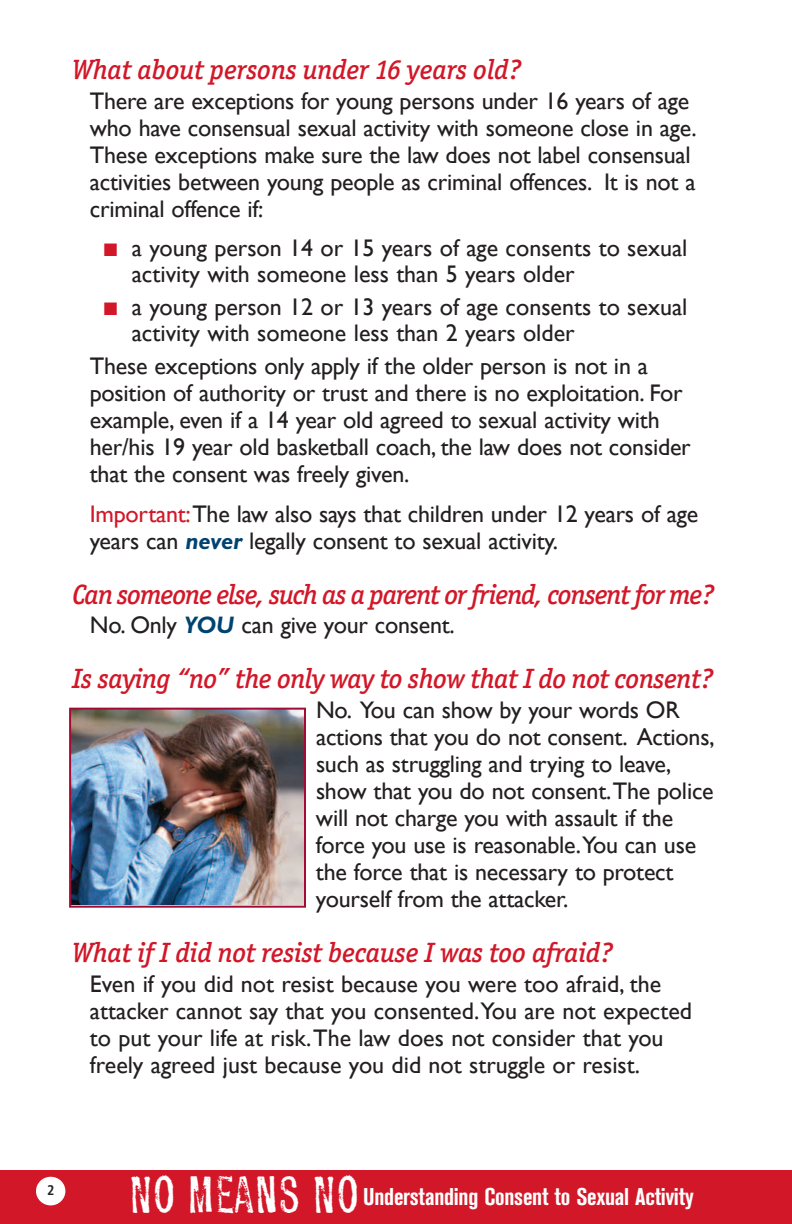
<style>
.page{position:relative;width:792px;height:1224px;background:#fff}
.page>*{position:absolute;margin:0;border:0;box-sizing:border-box;transform-origin:0 0}
.t1{font:italic 500 28px "Officina Ser ITC";letter-spacing:-.01em;color:#d21728}
.t2{font:italic 500 28px "Officina Ser ITC";letter-spacing:-.03em;color:#d21728}
.t3{font:24px/27px "Gill Sans";letter-spacing:-.01em;color:#231f20}
.t4{font:700 condensed 24px "Akzidenz Grotesk BE";letter-spacing:-.01em;color:#fff}
.t5{font:700 condensed 14px "Frutiger";color:#231f20}
.s1{color:#d21728}
.s2{font-weight:700;font-style:italic;color:#004270}
.s3{font-family:"Profumo";font-weight:400;font-stretch:normal;font-size:46px}
</style>
<div class="page">
<div style="left:0;top:1170px;width:792px;height:54px;background:#d21728"></div>
<div style="left:36px;top:1177px;width:29px;height:28px;background:#fff;border-radius:50%"></div>
<img style="left:72px;top:711px;width:231px;height:194px">
<div style="left:69px;top:708px;width:237px;height:200px;border:2px solid #a30a34"></div>
<p class="t1" style="left:72px;top:60px;width:451px">What about persons under 16 years old?</p>
<p class="t3" style="left:90px;top:87px;width:609px">There are exceptions for young persons under 16 years of age who have consensual sexual activity with someone close in age.<br>These exceptions make sure the law does not label consensual activities between young people as criminal offences. It is not a criminal offence if:</p>
<p class="t3" style="left:132px;top:235px;width:557px;line-height:26px;text-indent:-28px"><span class="s1">■</span> a young person 14 or 15 years of age consents to sexual activity with someone less than 5 years older</p>
<p class="t3" style="left:132px;top:293px;width:557px;line-height:26px;text-indent:-28px"><span class="s1">■</span> a young person 12 or 13 years of age consents to sexual activity with someone less than 2 years older</p>
<p class="t3" style="left:90px;top:352px;width:602px">These exceptions only apply if the older person is not in a position of authority or trust and there is no exploitation. For example, even if a 14 year old agreed to sexual activity with her/his 19 year old basketball coach, the law does not consider that the consent was freely given.</p>
<p class="t3" style="left:90px;top:500px;width:610px"><span class="s1">Important:</span>The law also says that children under 12 years of age years can <span class="s2">never</span> legally consent to sexual activity.</p>
<p class="t2" style="left:72px;top:584px;width:644px">Can someone else, such as a parent orfriend, consentfor me?</p>
<p class="t3" style="left:90px;top:612px;width:367px">No. Only <span class="s2">YOU</span> can give your consent.</p>
<p class="t1" style="left:72px;top:669px;width:643px">Is saying “no” the only way to show that I do not consent?</p>
<p class="t3" style="left:316px;top:696px;width:400px">No. You can show by your words OR actions that you do not consent. Actions, such as struggling and trying to leave, show that you do not consent.The police will not charge you with assault if the force you use is reasonable.You can use the force that is necessary to protect yourself from the attacker.</p>
<p class="t1" style="left:72px;top:942px;width:543px">What if I did not resist because I was too afraid?</p>
<p class="t3" style="left:90px;top:970px;width:604px">Even if you did not resist because you were too afraid, the attacker cannot say that you consented.You are not expected to put your life at risk.The law does not consider that you freely agreed just because you did not struggle or resist.</p>
<p class="t5" style="left:47px;top:1184px;width:9px">2</p>
<p class="t4" style="left:128px;top:1189px;width:567px"><span class="s3">NO MEANS NO</span> Understanding Consent to Sexual Activity</p>
</div>
